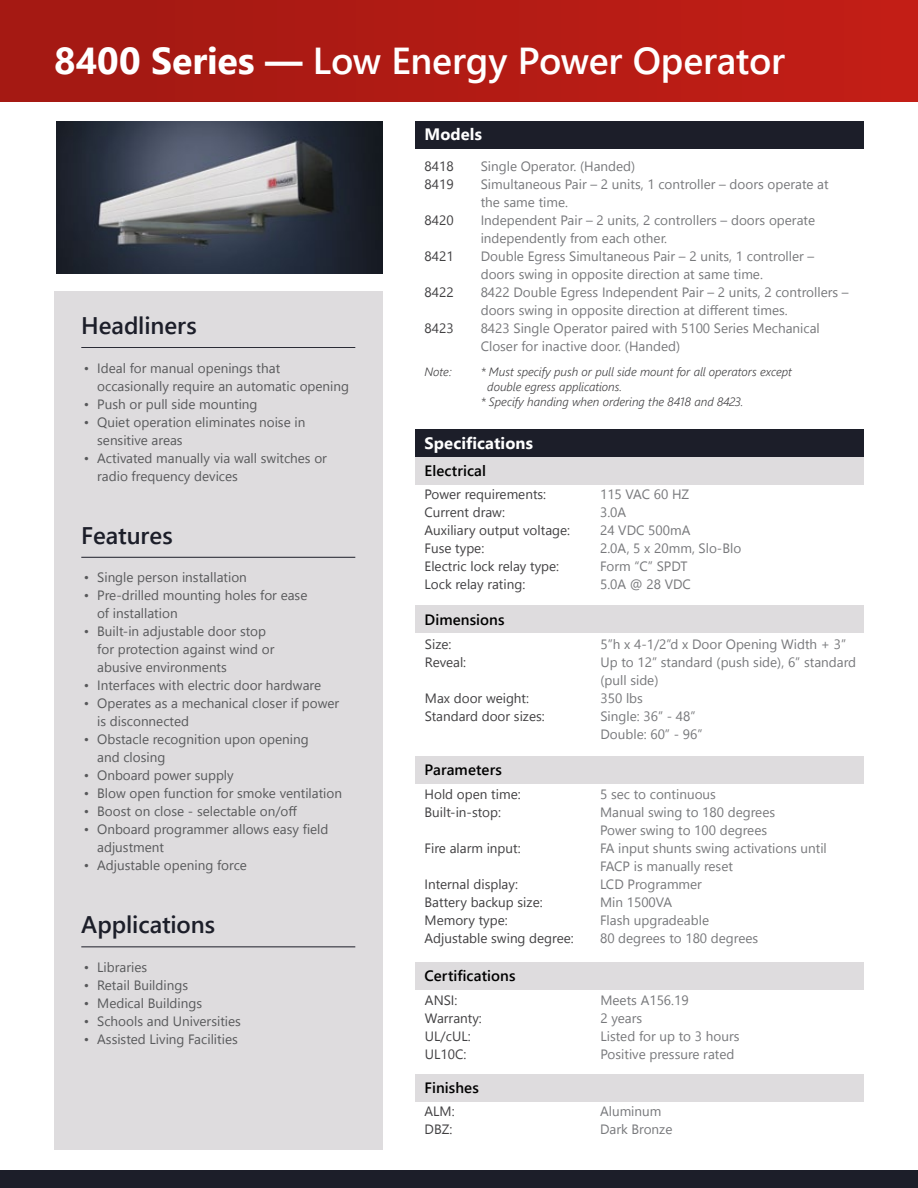
<style>
.page{position:relative;width:918px;height:1188px;background:#fff}
.page>*{position:absolute;margin:0;border:0;box-sizing:border-box;transform-origin:0 0}
.t1{font:600 37.5px "Segoe UI";letter-spacing:-.005em;color:#fff}
.t2{font:600 24px "Segoe UI";letter-spacing:-.005em;color:#1c1e29}
.t3{font:700 16.5px "Segoe UI";letter-spacing:.005em;color:#fff}
.t4{font:600 15px "Segoe UI";letter-spacing:.005em;color:#000}
.t5{font:13.5px/18px "Segoe UI";color:#77787b}
.t6{font:13.5px/18px "Segoe UI";color:#58595b}
.t7{font:13.5px/18px "Segoe UI";color:#414042}
.t8{font:italic 300 12px "Segoe UI";color:#414042}
.s1{font-weight:700}
</style>
<div class="page">
<div style="left:416px;top:430px;width:448px;height:27px;background:#1c1e29"></div>
<div style="left:416px;top:457px;width:448px;height:27px;background:#dedcde"></div>
<div style="left:416px;top:606px;width:448px;height:27px;background:#dedcde"></div>
<div style="left:416px;top:757px;width:448px;height:27px;background:#dedcde"></div>
<div style="left:416px;top:962px;width:448px;height:27px;background:#dedcde"></div>
<div style="left:416px;top:1074px;width:448px;height:27px;background:#dedcde"></div>
<div style="left:416px;top:121px;width:448px;height:27px;background:#1c1e29"></div>
<div style="left:54px;top:291px;width:328px;height:858px;background:#dedcde"></div>
<div style="left:0;top:1171px;width:918px;height:17px;background:#1c1e29"></div>
<div style="left:0;top:0;width:918px;height:102px;background:linear-gradient(to right,#a11812,#c31e16)"></div>
<hr style="left:81px;top:347px;width:274px;height:1px;background:#1c1e29">
<hr style="left:81px;top:557px;width:274px;height:1px;background:#1c1e29">
<hr style="left:81px;top:947px;width:274px;height:1px;background:#1c1e29">
<img style="left:56px;top:121px;width:326px;height:152px">
<h1 class="t1" style="left:54px;top:31px;width:733px"><span class="s1">8400 Series —</span> Low Energy Power Operator</h1>
<h2 class="t2" style="left:81px;top:306px;width:117px">Headliners</h2>
<p class="t6" style="left:97px;top:359px;width:253px;text-indent:-13px">• Ideal for manual openings that occasionally require an automatic opening</p>
<p class="t6" style="left:84px;top:395px;width:175px">• Push or pull side mounting</p>
<p class="t6" style="left:97px;top:413px;width:210px;text-indent:-13px">• Quiet operation eliminates noise in sensitive areas</p>
<p class="t6" style="left:97px;top:449px;width:231px;text-indent:-13px">• Activated manually via wall switches or radio frequency devices</p>
<h2 class="t2" style="left:81px;top:516px;width:93px">Features</h2>
<p class="t6" style="left:84px;top:568px;width:165px">• Single person installation</p>
<p class="t6" style="left:97px;top:586px;width:212px;text-indent:-13px">• Pre-drilled mounting holes for ease of installation</p>
<p class="t6" style="left:97px;top:622px;width:179px;text-indent:-13px">• Built-in adjustable door stop for protection against wind or abusive environments</p>
<p class="t6" style="left:84px;top:676px;width:239px">• Interfaces with electric door hardware</p>
<p class="t6" style="left:97px;top:694px;width:244px;text-indent:-13px">• Operates as a mechanical closer if power is disconnected</p>
<p class="t6" style="left:97px;top:730px;width:213px;text-indent:-13px">• Obstacle recognition upon opening and closing</p>
<p class="t6" style="left:84px;top:766px;width:152px">• Onboard power supply</p>
<p class="t6" style="left:84px;top:784px;width:260px">• Blow open function for smoke ventilation</p>
<p class="t6" style="left:84px;top:802px;width:215px">• Boost on close - selectable on/off</p>
<p class="t6" style="left:97px;top:820px;width:233px;text-indent:-13px">• Onboard programmer allows easy field adjustment</p>
<p class="t6" style="left:84px;top:856px;width:165px">• Adjustable opening force</p>
<h2 class="t2" style="left:81px;top:906px;width:135px">Applications</h2>
<p class="t6" style="left:84px;top:958px;width:65px">• Libraries</p>
<p class="t6" style="left:84px;top:976px;width:106px">• Retail Buildings</p>
<p class="t6" style="left:84px;top:994px;width:120px">• Medical Buildings</p>
<p class="t6" style="left:84px;top:1012px;width:159px">• Schools and Universities</p>
<p class="t6" style="left:84px;top:1030px;width:156px">• Assisted Living Facilities</p>
<p class="t3" style="left:425px;top:121px;width:59px">Models</p>
<p class="t7" style="left:425px;top:157px;width:31px">8418<br>8419</p>
<p class="t7" style="left:425px;top:211px;width:31px">8420</p>
<p class="t7" style="left:425px;top:247px;width:31px">8421</p>
<p class="t7" style="left:425px;top:283px;width:31px">8422</p>
<p class="t7" style="left:425px;top:319px;width:31px">8423</p>
<p class="t8" style="left:425px;top:364px;width:29px">Note:</p>
<p class="t5" style="left:481px;top:157px;width:369px">Single Operator. (Handed)<br>Simultaneous Pair – 2 units, 1 controller – doors operate at the same time.<br>Independent Pair – 2 units, 2 controllers – doors operate independently from each other.<br>Double Egress Simultaneous Pair – 2 units, 1 controller – doors swing in opposite direction at same time.<br>8422 Double Egress Independent Pair – 2 units, 2 controllers – doors swing in opposite direction at different times.<br>8423 Single Operator paired with 5100 Series Mechanical Closer for inactive door. (Handed)</p>
<p class="t8" style="left:481px;top:364px;width:313px">* Must specify push or pull side mount for all operators except</p>
<p class="t8" style="left:487px;top:379px;width:136px">double egress applications.</p>
<p class="t8" style="left:481px;top:394px;width:264px">* Specify handing when ordering the 8418 and 8423.</p>
<p class="t3" style="left:425px;top:430px;width:110px">Specifications</p>
<p class="t4" style="left:425px;top:458px;width:63px">Electrical</p>
<p class="t7" style="left:425px;top:485px;width:147px">Power requirements:<br>Current draw:<br>Auxiliary output voltage:<br>Fuse type:<br>Electric lock relay type:<br>Lock relay rating:</p>
<p class="t4" style="left:425px;top:607px;width:82px">Dimensions</p>
<p class="t7" style="left:425px;top:635px;width:43px">Size:<br>Reveal:</p>
<p class="t7" style="left:425px;top:689px;width:121px">Max door weight:<br>Standard door sizes:</p>
<p class="t4" style="left:425px;top:758px;width:79px">Parameters</p>
<p class="t7" style="left:425px;top:785px;width:98px">Hold open time:<br>Built-in-stop:</p>
<p class="t7" style="left:425px;top:839px;width:98px">Fire alarm input:</p>
<p class="t7" style="left:425px;top:875px;width:151px">Internal display:<br>Battery backup size:<br>Memory type:<br>Adjustable swing degree:</p>
<p class="t4" style="left:425px;top:964px;width:92px">Certifications</p>
<p class="t7" style="left:425px;top:991px;width:58px">ANSI:<br>Warranty:<br>UL/cUL:<br>UL10C:</p>
<p class="t4" style="left:425px;top:1076px;width:56px">Finishes</p>
<p class="t7" style="left:425px;top:1102px;width:32px">ALM:<br>DBZ:</p>
<p class="t5" style="left:600px;top:485px;width:143px">115 VAC 60 HZ<br>3.0A<br>24 VDC 500mA<br>2.0A, 5 x 20mm, Slo-Blo<br>Form “C” SPDT<br>5.0A @ 28 VDC</p>
<p class="t5" style="left:600px;top:635px;width:257px">5”h x 4-1/2”d x Door Opening Width + 3”<br>Up to 12” standard (push side), 6” standard (pull side)<br>350 lbs<br>Single: 36” - 48”<br>Double: 60” - 96”</p>
<p class="t5" style="left:600px;top:785px;width:228px">5 sec to continuous<br>Manual swing to 180 degrees<br>Power swing to 100 degrees<br>FA input shunts swing activations until<br>FACP is manually reset<br>LCD Programmer<br>Min 1500VA<br>Flash upgradeable<br>80 degrees to 180 degrees</p>
<p class="t5" style="left:600px;top:991px;width:141px">Meets A156.19<br>2 years<br>Listed for up to 3 hours<br>Positive pressure rated</p>
<p class="t5" style="left:600px;top:1102px;width:74px">Aluminum<br>Dark Bronze</p>
</div>
